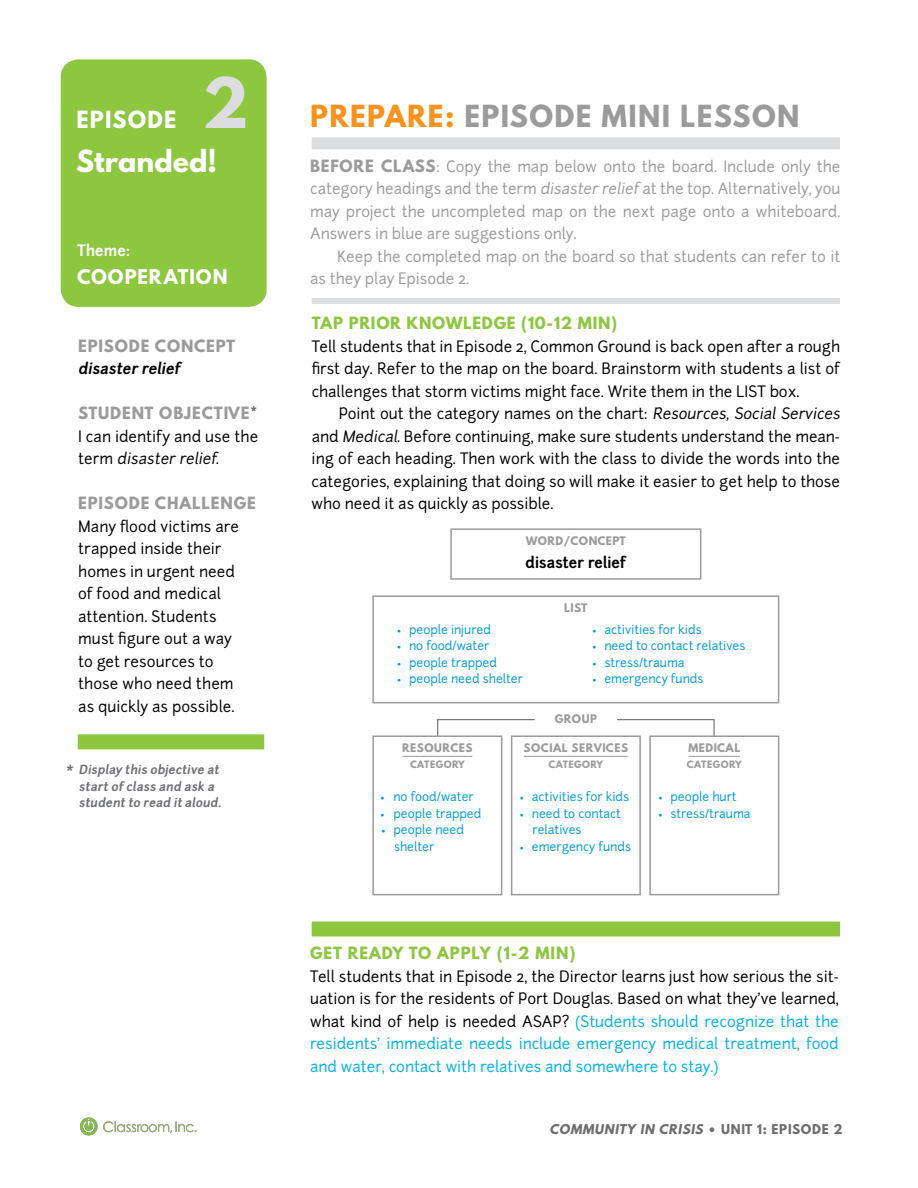
<style>
.page{position:relative;width:918px;height:1188px;background:#fff}
.page>*{position:absolute;margin:0;border:0;box-sizing:border-box;transform-origin:0 0}
.t1{font:700 61.65px "League Spartan";color:#dcddde}
.t2{font:700 27px "League Spartan";letter-spacing:.05em;color:#9c9b9b}
.t3{font:700 27px "League Spartan";color:#fff}
.t4{font:700 21px "League Spartan";letter-spacing:.06em;color:#fff}
.t5{font:700 18px "League Spartan";letter-spacing:.055em;color:#fff}
.t6{font:15px/22.5px "Junction";letter-spacing:-.005em;color:#000}
.t7{font:15px/22.5px "Junction";letter-spacing:-.005em;color:#9c9b9b;text-align:justify}
.t8{font:700 15px "League Spartan";letter-spacing:.05em;color:#8dc63f}
.t9{font:700 15px "League Spartan";letter-spacing:.06em;color:#9c9b9b}
.t10{font:italic 700 15px "Junction";color:#000}
.t11{font:700 15px "Junction";letter-spacing:-.005em;color:#000}
.t12{font:700 15px "Junction";color:#fff}
.t13{font:12px/16.5px "Junction";letter-spacing:-.005em;color:#009cd7}
.t14{font:italic 700 12px/16.5px "Junction";color:#6d6e71}
.t15{font:italic 700 12px "League Spartan";color:#6d6e71}
.t16{font:700 12px "League Spartan";letter-spacing:.06em;color:#6d6e71}
.t17{font:700 10.5px "League Spartan";letter-spacing:.05em;color:#9c9b9b}
.t18{font:700 9px "League Spartan";letter-spacing:.05em;color:#9c9b9b}
.s1{color:#6d6e71}
.s2{font-style:italic}
.s3{color:#f7931e}
.s4{font-family:"League Spartan";font-weight:700}
.s5{color:#00b2e1}
.s6{font-style:normal}
</style>
<div class="page">
<div style="left:312px;top:137px;width:528px;height:12px;background:#dcddde"></div>
<div style="left:312px;top:298px;width:528px;height:6px;background:#dcddde"></div>
<div style="left:61px;top:59px;width:206px;height:248px;background:#8dc63f;border-radius:18px"></div>
<div style="left:312px;top:922px;width:528px;height:15px;background:#8dc63f"></div>
<div style="left:85px;top:734px;width:172px;height:15px;background:#8dc63f"></div>
<div style="left:450px;top:528px;width:251px;height:52px;border:2px solid #9c9b9b"></div>
<svg style="left:437px;top:719px;width:98px;height:18px"></svg>
<svg style="left:617px;top:719px;width:98px;height:16px"></svg>
<hr style="left:402px;top:756px;width:70px;height:1px;background:#9c9b9b">
<div style="left:372px;top:735px;width:130px;height:160px;border:2px solid #9c9b9b"></div>
<hr style="left:524px;top:756px;width:104px;height:1px;background:#9c9b9b">
<div style="left:511px;top:735px;width:130px;height:160px;border:2px solid #9c9b9b"></div>
<hr style="left:689px;top:756px;width:51px;height:1px;background:#9c9b9b">
<div style="left:649px;top:735px;width:130px;height:160px;border:2px solid #9c9b9b"></div>
<div style="left:372px;top:595px;width:407px;height:108px;border:2px solid #9c9b9b"></div>
<img style="left:80px;top:1117px;width:117px;height:19px">
<h3 class="t4" style="left:76px;top:103px;width:101px">EPISODE</h3>
<h1 class="t1" style="left:202px;top:55px;width:48px">2</h1>
<h1 class="t1" style="left:199px;top:55px;width:51px">X</h1>
<h2 class="t3" style="left:76px;top:140px;width:142px">Stranded!</h2>
<p class="t12" style="left:78px;top:241px;width:54px">Theme:</p>
<p class="t5" style="left:77px;top:263px;width:152px">COOPERATION</p>
<p class="t9" style="left:78px;top:334px;width:158px">EPISODE CONCEPT</p>
<p class="t10" style="left:78px;top:359px;width:104px">disaster relief</p>
<p class="t9" style="left:78px;top:402px;width:181px">STUDENT OBJECTIVE<span class="s1">*</span></p>
<p class="t6" style="left:78px;top:425px;width:182px">I can identify and use the t e r m <span class="s2">disaster relief.</span></p>
<p class="t9" style="left:78px;top:492px;width:179px">EPISODE CHALLENGE</p>
<p class="t6" style="left:78px;top:515px;width:162px">Many flood victims are trapped inside their homes in urgent need of food and medical attention. Students must figure out a way to get resources to those who need them as quickly as possible.</p>
<p class="t14" style="left:79px;top:761px;width:146px;text-indent:-14px">* Display this objective at start of class and ask a student to read it aloud.</p>
<h2 class="t2" style="left:310px;top:95px;width:491px"><span class="s3">PREPARE:</span> EPISODE MINI LESSON</h2>
<p class="t7" style="left:310px;top:155px;width:532px"><span class="s4">BEFORE CLASS</span>: Copy the map below onto the board. Include only the category headings and the term <span class="s2">disaster relief</span> at the top. Alternatively, you may project the uncompleted map on the next page onto a whiteboard.<br>Answers in blue are suggestions only.</p>
<p class="t7" style="left:310px;top:245px;width:532px;text-indent:27px">Keep the completed map on the board so that students can refer to it as they play Episode 2.</p>
<p class="t8" style="left:312px;top:312px;width:307px">TAP PRIOR KNOWLEDGE (10-12 MIN)</p>
<p class="t6" style="left:312px;top:335px;width:530px;text-align:justify">Tell students that in Episode 2, Common Ground is back open after a rough first day. Refer to the map on the board. Brainstorm with students a list of challenges that storm victims might face. Write them in the LIST box.</p>
<p class="t6" style="left:312px;top:403px;width:533px;text-indent:27px">Point out the category names on the chart: <span class="s2">Resources, Social Services </span>and <span class="s2">Medical</span>. Before continuing, make sure students understand the mean&shy;ing of each heading. Then work with the class to divide the words into the categories, explaining that doing so will make it easier to get help to those who need it as quickly as possible.</p>
<p class="t17" style="left:526px;top:532px;width:101px">WORD/CONCEPT</p>
<p class="t11" style="left:526px;top:553px;width:102px">disaster relief</p>
<p class="t13" style="left:397px;top:621px;width:95px">• people injured</p>
<p class="t13" style="left:397px;top:638px;width:94px">• no food/water</p>
<p class="t13" style="left:397px;top:654px;width:102px">• people trapped</p>
<p class="t13" style="left:397px;top:671px;width:127px">• people need shelter</p>
<p class="t17" style="left:564px;top:599px;width:25px">LIST</p>
<p class="t13" style="left:592px;top:621px;width:111px">• activities for kids</p>
<p class="t13" style="left:592px;top:638px;width:155px">• need to contact relatives</p>
<p class="t13" style="left:592px;top:654px;width:94px">• stress/trauma</p>
<p class="t13" style="left:592px;top:671px;width:113px">• emergency funds</p>
<p class="t17" style="left:555px;top:711px;width:44px">GROUP</p>
<p class="t17" style="left:402px;top:739px;width:72px">RESOURCES</p>
<p class="t18" style="left:410px;top:757px;width:56px">CATEGORY</p>
<p class="t13" style="left:381px;top:788px;width:95px">• no food/water</p>
<p class="t13" style="left:381px;top:805px;width:102px">• people trapped</p>
<p class="t13" style="left:394px;top:821px;width:71px;text-indent:-13px">• people need shelter</p>
<p class="t17" style="left:524px;top:739px;width:106px">SOCIAL SERVICES</p>
<p class="t18" style="left:549px;top:757px;width:56px">CATEGORY</p>
<p class="t13" style="left:520px;top:788px;width:111px">• activities for kids</p>
<p class="t13" style="left:533px;top:805px;width:90px;text-indent:-13px">• need to contact relatives</p>
<p class="t13" style="left:520px;top:838px;width:113px">• emergency funds</p>
<p class="t17" style="left:688px;top:739px;width:53px">MEDICAL</p>
<p class="t18" style="left:687px;top:757px;width:56px">CATEGORY</p>
<p class="t13" style="left:658px;top:788px;width:80px">• people hurt</p>
<p class="t13" style="left:658px;top:805px;width:94px">• stress/trauma</p>
<p class="t8" style="left:310px;top:942px;width:267px">GET READY TO APPLY (1-2 MIN)</p>
<p class="t6" style="left:310px;top:965px;width:530px;text-align:justify">Tell students that in Episode 2, the Director learns just how serious the sit&shy;uation is for the residents of Port Douglas. Based on what they’ve learned, what kind of help is needed ASAP? <span class="s5">(Students should recognize that the residents’ immediate needs include emergency medical treatment, food and water, contact with relatives and somewhere to stay.)</span></p>
<p class="t15" style="left:549px;top:1119px;width:190px">COMMUNITY IN CRISIS <span class="s6">• U nit</span></p>
<p class="t16" style="left:757px;top:1119px;width:87px">1: EPISODE 2</p>
</div>
